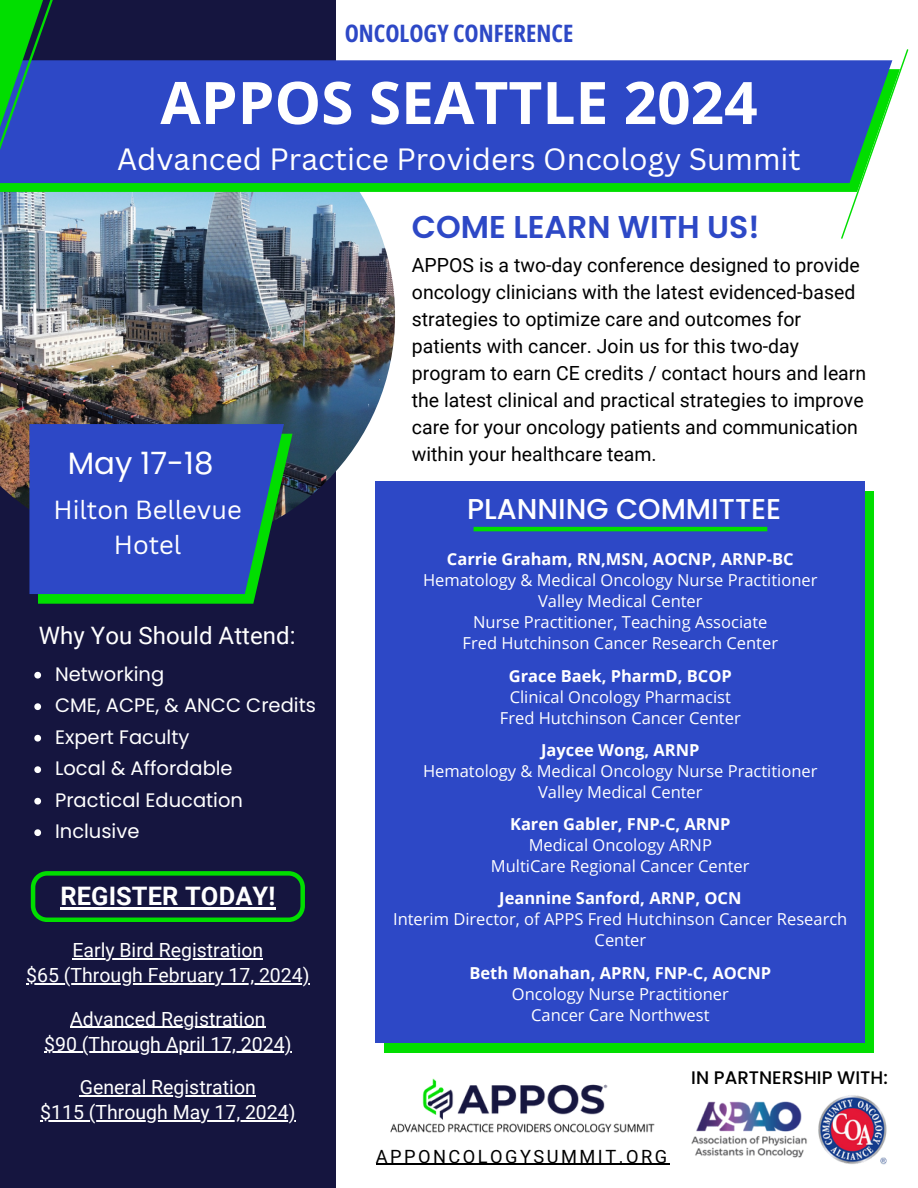
<style>
.page{position:relative;width:918px;height:1188px;background:#fff}
.page>*{position:absolute;margin:0;border:0;box-sizing:border-box;transform-origin:0 0}
.t1{font:700 58.65px "Open Sans";color:#fff}
.t2{font:600 31.5px "Poppins";color:#2d48c6}
.t3{font:30.75px "Poppins";color:#fff}
.t4{font:30px "Canva Sans";color:#fff}
.t5{font:500 28.65px "Poppins";color:#fff}
.t6{font:25.5px/34.8px "Canva Sans";color:#fff;text-align:center}
.t7{font:700 25.5px "Roboto";letter-spacing:.005em;color:#fff}
.t8{font:24px "Roboto";letter-spacing:.005em;color:#fff}
.t9{font:700 24px "Open Sans Condensed";color:#2d48c6}
.t10{font:19.5px/27px "Roboto";color:#000}
.t11{font:19.5px "Roboto";color:#fff}
.t12{font:19.5px "Poppins";color:#fff}
.t13{font:18.3px "Roboto";letter-spacing:.135em;color:#000}
.t14{font:500 18.15px "Poppins";color:#000}
.t15{font:16.5px/21px "Open Sans";color:#fff;text-align:center}
.t16{font:700 16.5px "Open Sans";color:#fff}
</style>
<div class="page">
<div style="left:385px;top:491px;width:489px;height:562px;background:#01de00"></div>
<div style="left:376px;top:481px;width:489px;height:561px;background:#2d48c6"></div>
<div style="left:0;top:0;width:335px;height:1188px;background:#15153f"></div>
<img style="left:0;top:192px;width:395px;height:358px">
<svg style="left:0;top:183px;width:841px;height:9px;background:#02dc03"></svg>
<div style="left:0;top:60px;width:841px;height:123px;background:#2d48c6"></div>
<svg style="left:0;top:0;width:53px;height:150px;background:#187b66"></svg>
<svg style="left:841px;top:49px;width:67px;height:190px"></svg>
<img style="left:691px;top:1095px;width:196px;height:70px">
<svg style="left:29px;top:424px;width:264px;height:180px;background:#2951ab"></svg>
<svg style="left:31px;top:871px;width:274px;height:51px"></svg>
<img style="left:390px;top:1078px;width:265px;height:55px">
<hr style="left:474px;top:527px;width:293px;height:4px;background:#01de00">
<hr style="left:60px;top:907px;width:215px;height:3px;background:#fff">
<hr style="left:72px;top:958px;width:191px;height:1px;background:#fff">
<hr style="left:26px;top:983px;width:284px;height:1px;background:#fff">
<hr style="left:70px;top:1027px;width:196px;height:1px;background:#fff">
<hr style="left:44px;top:1052px;width:248px;height:1px;background:#fff">
<hr style="left:80px;top:1096px;width:176px;height:1px;background:#fff">
<hr style="left:40px;top:1120px;width:256px;height:1px;background:#fff">
<hr style="left:376px;top:1164px;width:294px;height:1px;background:#000">
<svg style="left:34px;top:672px;width:7px;height:7px"></svg>
<svg style="left:34px;top:703px;width:7px;height:7px"></svg>
<svg style="left:34px;top:735px;width:7px;height:7px"></svg>
<svg style="left:34px;top:766px;width:7px;height:7px"></svg>
<svg style="left:34px;top:798px;width:7px;height:7px"></svg>
<svg style="left:34px;top:829px;width:7px;height:7px"></svg>
<p class="t9" style="left:345px;top:16px;width:230px">ONCOLOGY CONFERENCE</p>
<p class="t1" style="left:160px;top:61px;width:599px">APPOS SEATTLE 2024</p>
<p class="t4" style="left:117px;top:137px;width:685px">Advanced Practice Providers Oncology Summit</p>
<p class="t3" style="left:68px;top:441px;width:147px">May 17-18</p>
<p class="t6" style="left:53px;top:492px;width:190px">Hilton Bellevue<br>Hotel</p>
<p class="t8" style="left:39px;top:621px;width:258px">Why You Should Attend:</p>
<p class="t12" style="left:55px;top:660px;width:111px">Networking</p>
<p class="t12" style="left:55px;top:692px;width:262px">CME, ACPE, &amp; ANCC Credits</p>
<p class="t12" style="left:55px;top:723px;width:136px">Expert Faculty</p>
<p class="t12" style="left:55px;top:755px;width:179px">Local &amp; Affordable</p>
<p class="t12" style="left:55px;top:786px;width:189px">Practical Education</p>
<p class="t12" style="left:55px;top:818px;width:86px">Inclusive</p>
<p class="t7" style="left:60px;top:881px;width:216px">REGISTER TODAY!</p>
<p class="t11" style="left:72px;top:939px;width:192px">Early Bird Registration</p>
<p class="t11" style="left:26px;top:964px;width:285px">$65 (Through February 17, 2024)</p>
<p class="t11" style="left:70px;top:1008px;width:197px">Advanced Registration</p>
<p class="t11" style="left:44px;top:1032px;width:249px">$90 (Through April 17, 2024)</p>
<p class="t11" style="left:80px;top:1076px;width:178px">General Registration</p>
<p class="t11" style="left:40px;top:1101px;width:257px">$115 (Through May 17, 2024)</p>
<p class="t2" style="left:412px;top:205px;width:349px">COME LEARN WITH US!</p>
<p class="t10" style="left:412px;top:251px;width:456px">APPOS is a two-day conference designed to provide oncology clinicians with the latest evidenced-based strategies to optimize care and outcomes for patients with cancer. Join us for this two-day program to earn CE credits / contact hours and learn the latest clinical and practical strategies to improve care for your oncology patients and communication within your healthcare team.</p>
<p class="t5" style="left:467px;top:489px;width:316px">PLANNING COMMITTEE</p>
<p class="t16" style="left:447px;top:548px;width:348px">Carrie Graham, RN,MSN, AOCNP, ARNP-BC</p>
<p class="t15" style="left:423px;top:570px;width:396px">Hematology &amp; Medical Oncology Nurse Practitioner</p>
<p class="t15" style="left:538px;top:591px;width:166px">Valley Medical Center</p>
<p class="t15" style="left:473px;top:612px;width:296px">Nurse Practitioner, Teaching Associate</p>
<p class="t15" style="left:463px;top:633px;width:317px">Fred Hutchinson Cancer Research Center</p>
<p class="t16" style="left:509px;top:664px;width:225px">Grace Baek, PharmD, BCOP</p>
<p class="t15" style="left:510px;top:686px;width:223px">Clinical Oncology Pharmacist</p>
<p class="t15" style="left:500px;top:707px;width:242px">Fred Hutchinson Cancer Center</p>
<p class="t16" style="left:541px;top:738px;width:160px">Jaycee Wong, ARNP</p>
<p class="t15" style="left:423px;top:760px;width:396px">Hematology &amp; Medical Oncology Nurse Practitioner</p>
<p class="t15" style="left:538px;top:781px;width:166px">Valley Medical Center</p>
<p class="t16" style="left:510px;top:813px;width:222px">Karen Gabler, FNP-C, ARNP</p>
<p class="t15" style="left:529px;top:834px;width:185px">Medical Oncology ARNP</p>
<p class="t15" style="left:491px;top:855px;width:260px">MultiCare Regional Cancer Center</p>
<p class="t16" style="left:499px;top:887px;width:244px">Jeannine Sanford, ARNP, OCN</p>
<p class="t15" style="left:393px;top:909px;width:456px">Interim Director, of APPS Fred Hutchinson Cancer Research<br>Center</p>
<p class="t16" style="left:469px;top:961px;width:303px">Beth Monahan, APRN, FNP-C, AOCNP</p>
<p class="t15" style="left:512px;top:983px;width:218px">Oncology Nurse Practitioner</p>
<p class="t15" style="left:531px;top:1004px;width:180px">Cancer Care Northwest</p>
<p class="t13" style="left:376px;top:1146px;width:293px">APPONCOLOGYSUMMIT.ORG</p>
<p class="t14" style="left:691px;top:1065px;width:198px">IN PARTNERSHIP WITH:</p>
</div>
